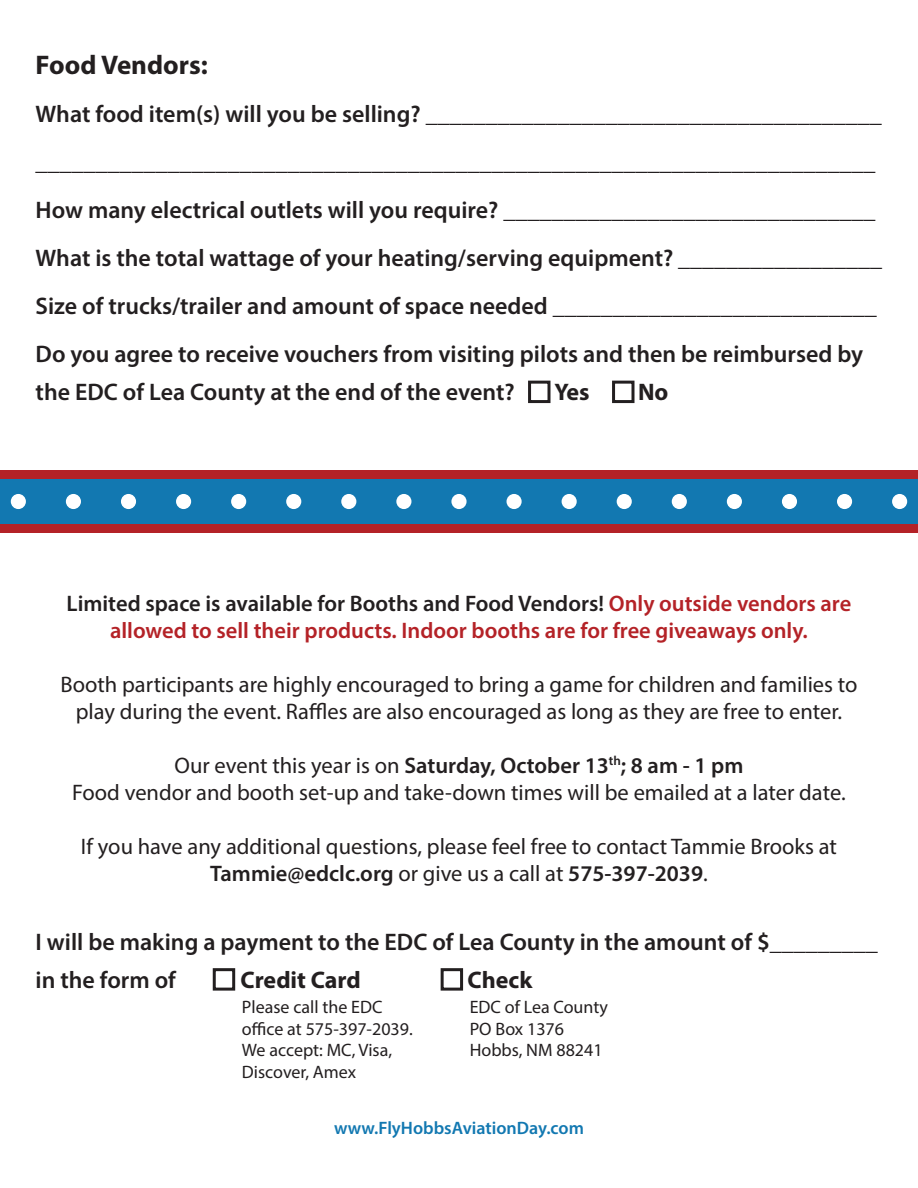
<style>
.page{position:relative;width:918px;height:1188px;background:#fff}
.page>*{position:absolute;margin:0;border:0;box-sizing:border-box;transform-origin:0 0}
.t1{font:700 27px "Myriad Pro";color:#231f20}
.t2{font:600 24px/48px "Myriad Pro";color:#231f20}
.t3{font:700 24px "Myriad Pro";color:#231f20}
.t4{font:22.5px/27px "Myriad Pro";color:#231f20;text-align:center}
.t5{font:600 22.5px/27px "Myriad Pro";color:#b42227;text-align:center}
.t6{font:18px/21.6px "Myriad Pro";color:#231f20}
.t7{font:600 18px "Myriad Pro";color:#1278b1}
.s1{color:#231f20}
.s2{font-weight:600}
</style>
<div class="page">
<div style="left:0;top:479px;width:918px;height:45px;background:#1278b1"></div>
<div style="left:0;top:471px;width:918px;height:8px;background:#b42227"></div>
<div style="left:0;top:524px;width:918px;height:8px;background:#b42227"></div>
<div style="left:11px;top:494px;width:15px;height:15px;background:#fff;border-radius:50%"></div>
<div style="left:892px;top:494px;width:15px;height:15px;background:#fff;border-radius:50%"></div>
<div style="left:837px;top:494px;width:15px;height:15px;background:#fff;border-radius:50%"></div>
<div style="left:782px;top:494px;width:15px;height:15px;background:#fff;border-radius:50%"></div>
<div style="left:727px;top:494px;width:15px;height:15px;background:#fff;border-radius:50%"></div>
<div style="left:672px;top:494px;width:15px;height:15px;background:#fff;border-radius:50%"></div>
<div style="left:617px;top:494px;width:15px;height:15px;background:#fff;border-radius:50%"></div>
<div style="left:507px;top:494px;width:15px;height:15px;background:#fff;border-radius:50%"></div>
<div style="left:562px;top:494px;width:15px;height:15px;background:#fff;border-radius:50%"></div>
<div style="left:451px;top:494px;width:16px;height:15px;background:#fff;border-radius:50%"></div>
<div style="left:396px;top:494px;width:15px;height:15px;background:#fff;border-radius:50%"></div>
<div style="left:341px;top:494px;width:15px;height:15px;background:#fff;border-radius:50%"></div>
<div style="left:286px;top:494px;width:15px;height:15px;background:#fff;border-radius:50%"></div>
<div style="left:231px;top:494px;width:15px;height:15px;background:#fff;border-radius:50%"></div>
<div style="left:176px;top:494px;width:15px;height:15px;background:#fff;border-radius:50%"></div>
<div style="left:121px;top:494px;width:15px;height:15px;background:#fff;border-radius:50%"></div>
<div style="left:66px;top:494px;width:15px;height:15px;background:#fff;border-radius:50%"></div>
<div style="left:528px;top:381px;width:22px;height:22px;border:3px solid #231f20"></div>
<div style="left:612px;top:381px;width:22px;height:22px;border:3px solid #231f20"></div>
<div style="left:213px;top:968px;width:22px;height:23px;border:3px solid #231f20"></div>
<div style="left:441px;top:968px;width:22px;height:23px;border:3px solid #231f20"></div>
<p class="t1" style="left:36px;top:48px;width:174px">Food Vendors:</p>
<p class="t2" style="left:36px;top:90px;width:848px">What food item(s) will you be selling? ______________________________________ ______________________________________________________________________ How many electrical outlets will you require? _______________________________ What is the total wattage of your heating/serving equipment? _________________ Size of trucks/trailer and amount of space needed ___________________________ Do you agree to receive vouchers from visiting pilots and then be reimbursed by</p>
<p class="t2" style="left:36px;top:367px;width:481px">the EDC of Lea County at the end of the event?</p>
<p class="t3" style="left:555px;top:376px;width:36px">Yes</p>
<p class="t3" style="left:638px;top:376px;width:32px">No</p>
<p class="t5" style="left:67px;top:589px;width:786px"><span class="s1">Limited space is available for Booths and Food Vendors!</span> Only outside vendors are allowed to sell their products. Indoor booths are for free giveaways only.</p>
<p class="t4" style="left:60px;top:670px;width:799px">Booth participants are highly encouraged to bring a game for children and families to play during the event. Raffles are also encouraged as long as they are free to enter.</p>
<p class="t4" style="left:72px;top:751px;width:775px">Our event this year is on <span class="s2">Saturday, October 13</span><sup>th</sup><span class="s2">; 8 am - 1 pm<br></span>Food vendor and booth set-up and take-down times will be emailed at a later date.</p>
<p class="t4" style="left:81px;top:832px;width:757px">If you have any additional questions, please feel free to contact Tammie Brooks at<br><span class="s2">Tammie@edclc.org</span> or give us a call at <span class="s2">575-397-2039</span>.</p>
<p class="t2" style="left:36px;top:923px;width:844px;line-height:37.5px">I will be making a payment to the EDC of Lea County in the amount of $_________ in the form of</p>
<p class="t3" style="left:241px;top:964px;width:122px">Credit Card</p>
<p class="t3" style="left:468px;top:964px;width:66px">Check</p>
<p class="t6" style="left:242px;top:996px;width:172px">Please call the EDC office at 575-397-2039.<br>We accept: MC, Visa,<br>Discover, Amex</p>
<p class="t6" style="left:470px;top:996px;width:140px">EDC of Lea County<br>PO Box 1376<br>Hobbs, NM 88241</p>
<p class="t7" style="left:334px;top:1117px;width:251px">www.FlyHobbsAviationDay.com</p>
</div>
